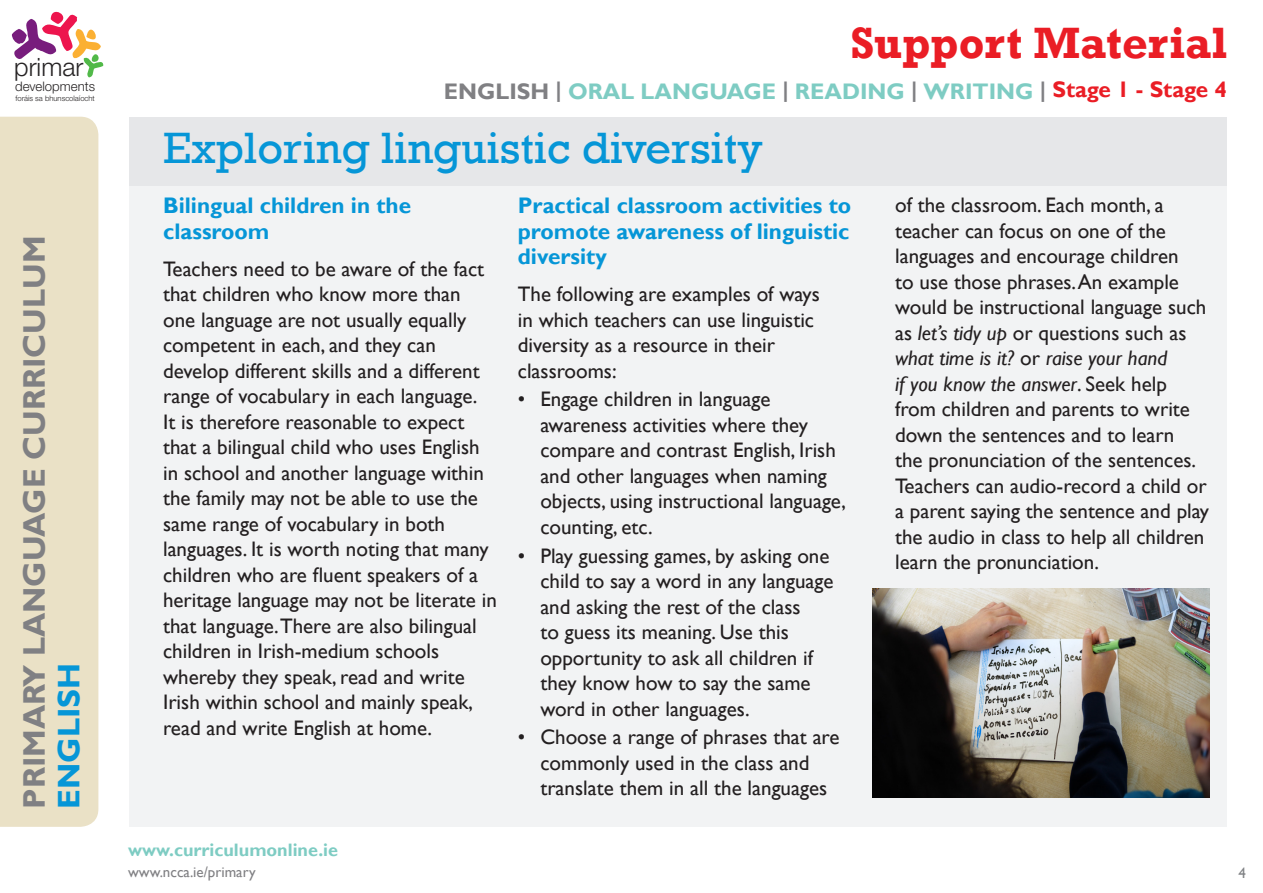
<style>
.page{position:relative;width:1263px;height:893px;background:#fff}
.page>*{position:absolute;margin:0;border:0;box-sizing:border-box;transform-origin:0 0}
.t1{font:45px "Rockwell";color:#0696d7}
.t2{font:700 45px "Rockwell";color:#ea1d25}
.t3{font:700 31.2px/34.5px "Gill Sans";color:#808083}
.t4{font:300 25.2px "Helvetica Neue";color:#262324}
.Subheading_1{font:700 22.5px/25.5px "Gill Sans";color:#0696d7}
.t5{font:700 22.5px "Gill Sans";color:#7eccc3}
.Body_Copy{font:21px/25.5px "Gill Sans";color:#231f20}
.t6{font:700 18px "Gill Sans";color:#7eccc3}
.t7{font:15px "Gill Sans";color:#808083}
.t8{font:15px "Gill Sans";color:#808285}
.t9{font:300 13.2px "Helvetica Neue";color:#262324}
.t10{font:300 7.65px "Helvetica Neue";color:#262324}
.s1{color:#0696d7}
.s2{color:#808083}
.s3{color:#ea1d25}
.s4{font-style:italic}
</style>
<div class="page">
<div style="left:130px;top:117px;width:1097px;height:710px;background:#f2f3f4"></div>
<div style="left:130px;top:117px;width:1097px;height:68px;background:#e6e7e9"></div>
<div style="left:0;top:117px;width:98px;height:710px;background:#eae1c6"></div>
<svg style="left:12px;top:12px;width:92px;height:65px"></svg>
<img style="left:872px;top:589px;width:337px;height:208px">
<p class="t4" style="left:14px;top:52px;width:71px">primar</p>
<p class="t9" style="left:15px;top:79px;width:81px">developments</p>
<p class="t10" style="left:15px;top:93px;width:81px">foráis sa bhunscolaíocht</p>
<p class="t3" style="left:18px;top:809px;width:575px;rotate:-90deg">PRIMARY LANGUAGE CURRICULUM<br><span class="s1">ENGLISH</span></p>
<p class="t2" style="left:850px;top:16px;width:378px">Support Material</p>
<p class="t5" style="left:444px;top:78px;width:784px"><span class="s2">ENGLISH |</span> ORAL LANGUAGE <span class="s2">|</span> READING <span class="s2">|</span> WRITING <span class="s2">|</span> <span class="s3">Stage 1 - Stage 4</span></p>
<p class="t1" style="left:163px;top:122px;width:601px">Exploring linguistic diversity</p>
<p class="Subheading_1" style="left:163px;top:194px;width:249px">Bilingual children in the classroom</p>
<p class="Body_Copy" style="left:163px;top:256px;width:335px">Teachers need to be aware of the fact that children who know more than one language are not usually equally competent in each, and they can develop different skills and a different range of vocabulary in each language.<br>It is therefore reasonable to expect that a bilingual child who uses English in school and another language within the family may not be able to use the same range of vocabulary in both languages. It is worth noting that many children who are fluent speakers of a heritage language may not be literate in that language.There are also bilingual children in Irish-medium schools whereby they speak, read and write Irish within school and mainly speak, read and write English at home.</p>
<p class="Subheading_1" style="left:518px;top:194px;width:335px;text-align:justify">Practical classroom activities to promote awareness of linguistic diversity</p>
<p class="Body_Copy" style="left:518px;top:282px;width:304px">The following are examples of ways in which teachers can use linguistic diversity as a resource in their classrooms:</p>
<p class="Body_Copy" style="left:540px;top:387px;width:307px;text-indent:-22px">• Engage children in language awareness activities where they compare and contrast English, Irish and other languages when naming objects, using instructional language, counting, etc.</p>
<p class="Body_Copy" style="left:540px;top:543px;width:295px;text-indent:-22px">• Play guessing games, by asking one child to say a word in any language and asking the rest of the class<br>to guess its meaning. Use this opportunity to ask all children if they know how to say the same word in other languages.</p>
<p class="Body_Copy" style="left:518px;top:725px;width:323px;text-align:center">• Choose a range of phrases that are commonly used in the class and translate them in all the languages</p>
<p class="Body_Copy" style="left:895px;top:193px;width:315px">of the classroom. Each month, a teacher can focus on one of the languages and encourage children<br>to use those phrases. An example would be instructional language such as <span class="s4">let’s tidy up</span> or questions such as <span class="s4">what time is it?</span> or <span class="s4">raise your hand<br>if you know the answer</span>. Seek help from children and parents to write down the sentences and to learn<br>the pronunciation of the sentences.<br>Teachers can audio-record a child or a parent saying the sentence and play the audio in class to help all children learn the pronunciation.</p>
<p class="t6" style="left:128px;top:839px;width:211px">www.curriculumonline.ie</p>
<p class="t7" style="left:128px;top:863px;width:129px">www.ncca.ie/primary</p>
<p class="t8" style="left:1238px;top:864px;width:9px">4</p>
</div>
